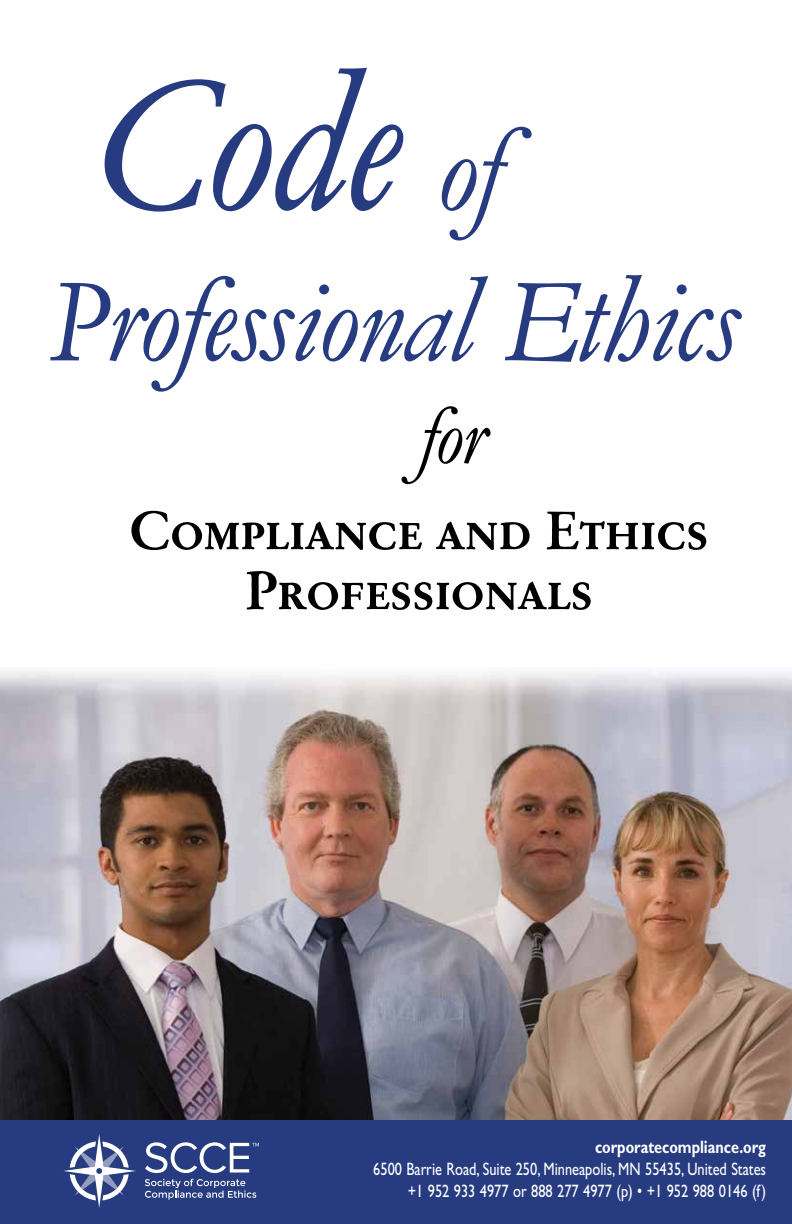
<style>
.page{position:relative;width:792px;height:1224px;background:#fff}
.page>*{position:absolute;margin:0;border:0;box-sizing:border-box;transform-origin:0 0}
.t1{font:italic 192px "Garamond Elegant Osf";color:#263b80}
.t2{font:italic 116px "Garamond Elegant Osf";letter-spacing:-.005em;color:#263b80}
.t3{font:italic 78px "Garamond Elegant Osf";color:#000}
.t4{font:56px/60px "Garamond Original Caps Medium";color:#000;text-align:center}
.t5{font:18px/21.6px "Gill Sans Std";color:#fff;text-align:right;scale:.8 1}
.t6{font:700 18px "Gill Sans Std";color:#fff;scale:.8 1}
.s1{font-size:114px}
</style>
<div class="page">
<img style="left:0;top:671px;width:792px;height:449px">
<div style="left:0;top:1120px;width:792px;height:104px;background:#263b80"></div>
<svg style="left:64px;top:1134px;width:72px;height:74px"></svg>
<svg style="left:145px;top:1179px;width:111px;height:21px"></svg>
<svg style="left:145px;top:1142px;width:114px;height:31px"></svg>
<h1 class="t1" style="left:77px;top:43px;width:418px">Code <span class="s1">of</span></h1>
<h2 class="t2" style="left:42px;top:260px;width:690px">Professi<span class="s1">onal</span> Ethics</h2>
<h3 class="t3" style="left:414px;top:396px;width:68px">for</h3>
<h3 class="t4" style="left:130px;top:501px;width:580px">Compliance and Ethics<br>Professionals</h3>
<p class="t6" style="left:595px;top:1137px;width:215px">corporatecompliance.org</p>
<p class="t5" style="left:373px;top:1158px;width:493px">6500 Barrie Road, Suite 250, Minneapolis, MN 55435, United States +1 952 933 4977 or 888 277 4977 (p) • +1 952 988 0146 (f)</p>
</div>
